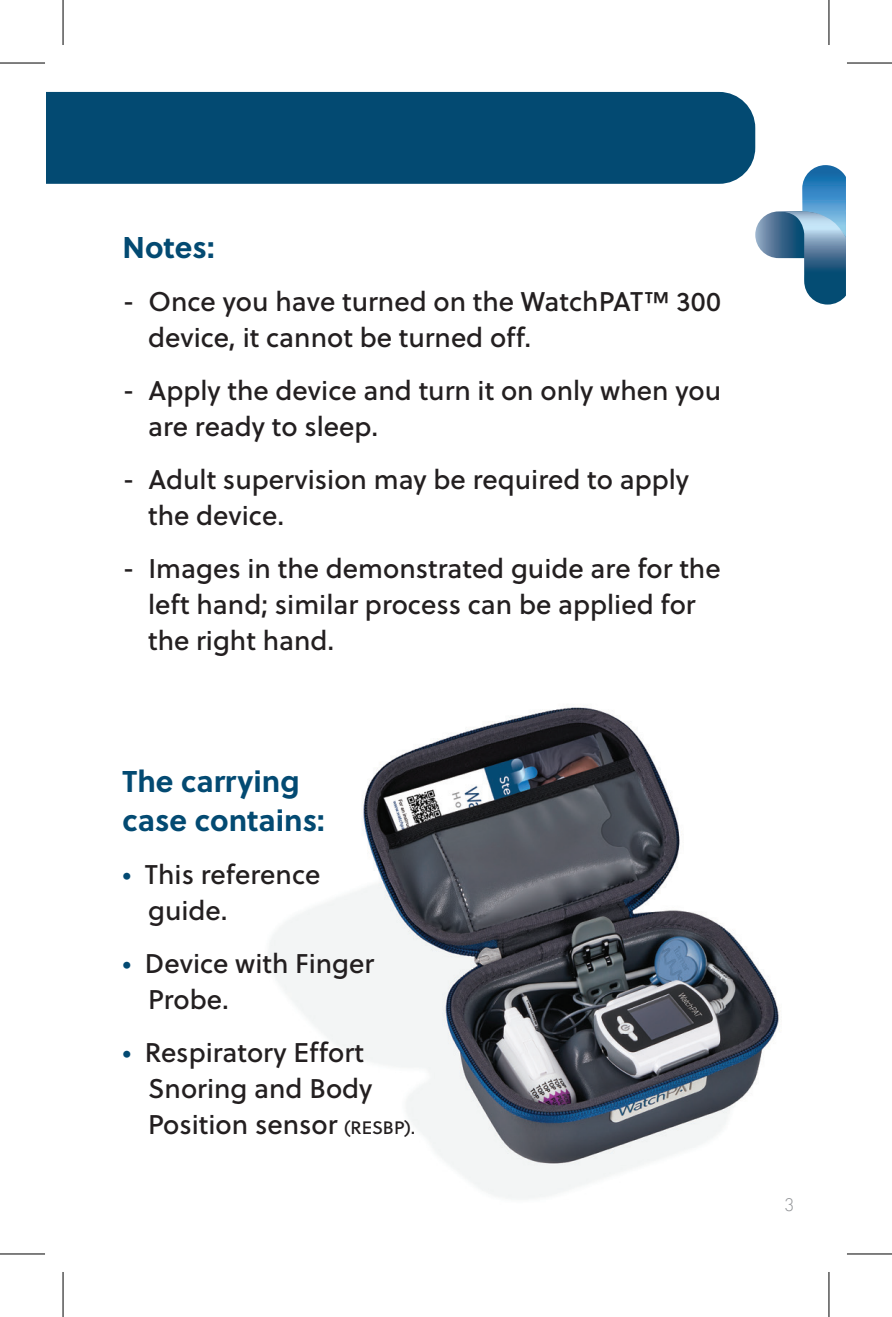
<style>
.page{position:relative;width:892px;height:1317px;background:#fff}
.page>*{position:absolute;margin:0;border:0;box-sizing:border-box;transform-origin:0 0}
.t1{font:700 30px/39px "Soleil";color:#034a72}
.t2{font:27px/36px "Soleil Bk";color:#231f20}
.t3{font:300 18px "DIN";color:#939598}
.s1{color:#034a72}
.s2{font-size:18px}
</style>
<div class="page">
<img style="left:269px;top:707px;width:510px;height:492px">
<div style="left:46px;top:92px;width:709px;height:92px;background:#034a72"></div>
<svg style="left:755px;top:165px;width:90px;height:139px"></svg>
<svg style="left:829px;top:0;width:1px;height:45px"></svg>
<svg style="left:829px;top:1272px;width:1px;height:45px"></svg>
<hr style="left:0;top:62px;width:45px;height:2px;background:#000">
<hr style="left:846px;top:62px;width:45px;height:2px;background:#000">
<hr style="left:0;top:1253px;width:45px;height:1px;background:#000">
<hr style="left:846px;top:1253px;width:45px;height:1px;background:#000">
<hr style="left:62px;top:0;width:2px;height:45px;background:#000">
<hr style="left:62px;top:1272px;width:2px;height:45px;background:#000">
<hr style="left:828px;top:0;width:1px;height:45px;background:#000">
<hr style="left:828px;top:1272px;width:1px;height:45px;background:#000">
<p class="t1" style="left:123px;top:227px;width:93px">Notes:</p>
<p class="t2" style="left:148px;top:283px;width:574px;text-indent:-26px">- Once you have turned on the WatchPAT™ 300 device, it cannot be turned off.</p>
<p class="t2" style="left:148px;top:372px;width:574px;text-indent:-26px">- Apply the device and turn it on only when you are ready to sleep.</p>
<p class="t2" style="left:148px;top:461px;width:542px;text-indent:-26px">- Adult supervision may be required to apply the device.</p>
<p class="t2" style="left:148px;top:550px;width:574px;text-indent:-26px">- Images in the demonstrated guide are for the left hand; similar process can be applied for the right hand.</p>
<p class="t1" style="left:123px;top:760px;width:203px">The carrying case contains:</p>
<p class="t2" style="left:148px;top:855px;width:174px;text-indent:-26px"><span class="s1">•</span> This reference guide.</p>
<p class="t2" style="left:148px;top:944px;width:227px;text-indent:-26px"><span class="s1">•</span> Device with Finger<br>Probe.</p>
<p class="t2" style="left:148px;top:1033px;width:269px;text-indent:-26px"><span class="s1">•</span> Respiratory Effort<br>Snoring and Body<br>Position sensor <span class="s2">(RESBP).</span></p>
<p class="t3" style="left:784px;top:1193px;width:11px">3</p>
</div>
